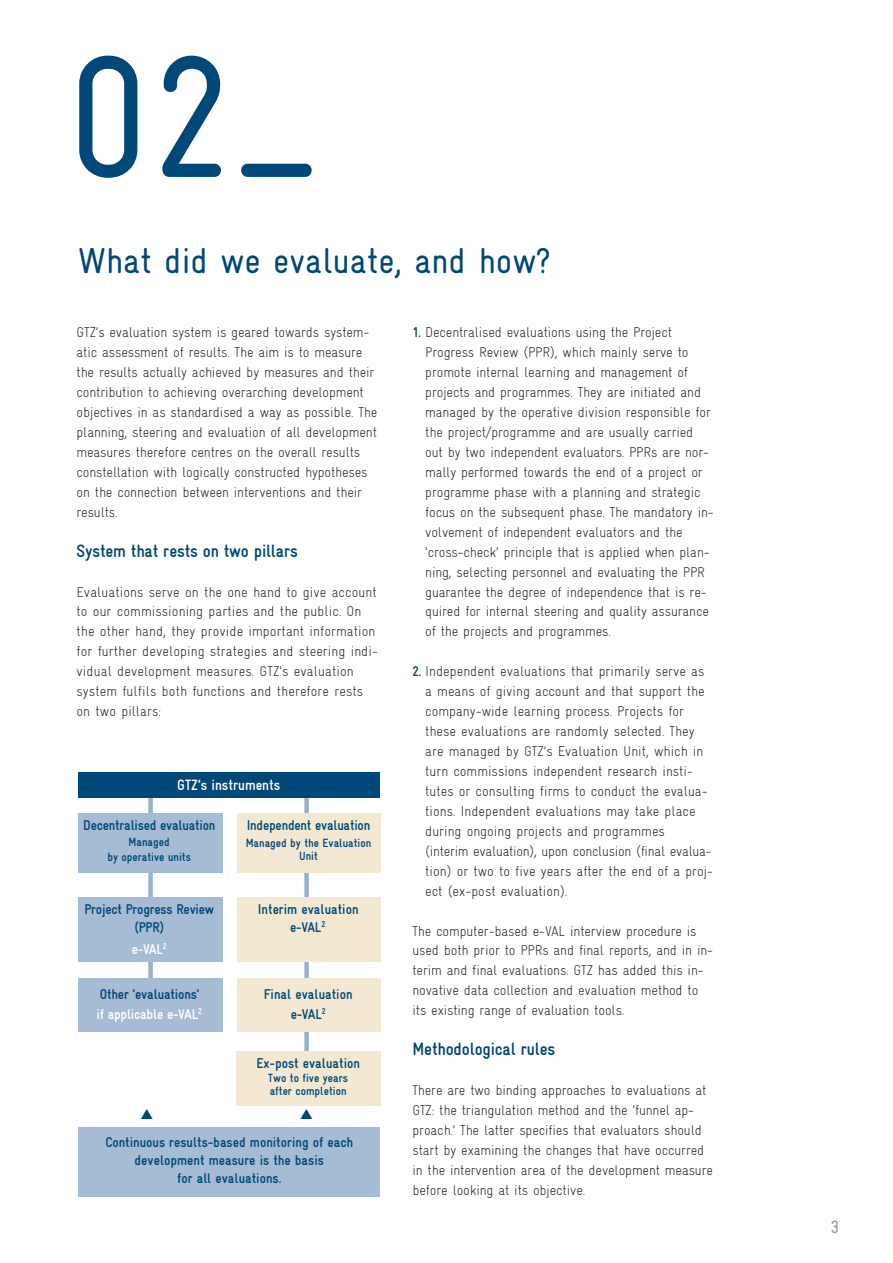
<style>
.page{position:relative;width:893px;height:1263px;background:#fff}
.page>*{position:absolute;margin:0;border:0;box-sizing:border-box;transform-origin:0 0}
.t1{font:condensed 174px "Gravur";color:#004877}
.t2{font:condensed 36px "Gravur";color:#004877}
.t3{font:700 condensed 18px "Gravur";letter-spacing:-.01em;color:#004877}
.t4{font:condensed 18px "Gravur";color:#939598}
.t5{font:700 condensed 15px "Gravur";color:#fff}
.t6{font:300 condensed 14.25px/20px "Gravur";letter-spacing:-.01em;color:#231f20}
.t7{font:700 condensed 14.25px/18px "Gravur";color:#004877;text-align:center}
.t8{font:700 condensed 14.25px "Gravur";letter-spacing:-.015em;color:#fff}
.t9{font:700 condensed 12px/13.5px "Gravur";color:#004877;text-align:center}
.s1{color:#fff}
.s2{font-weight:700;color:#004877}
</style>
<div class="page">
<div style="left:148px;top:791px;width:5px;height:200px;background:#97b1cd"></div>
<div style="left:304px;top:791px;width:5px;height:276px;background:#97b1cd"></div>
<div style="left:78px;top:813px;width:158px;height:60px;background:#a6bbd4"></div>
<div style="left:236px;top:813px;width:144px;height:60px;background:#f3e9d2"></div>
<div style="left:78px;top:772px;width:302px;height:26px;background:#004877"></div>
<div style="left:78px;top:897px;width:146px;height:65px;background:#a6bbd4"></div>
<div style="left:78px;top:1127px;width:302px;height:70px;background:#a6bbd4"></div>
<div style="left:236px;top:897px;width:144px;height:65px;background:#f3e9d2"></div>
<div style="left:236px;top:979px;width:144px;height:53px;background:#f3e9d2"></div>
<div style="left:78px;top:979px;width:146px;height:53px;background:#a6bbd4"></div>
<div style="left:236px;top:1051px;width:144px;height:54px;background:#f3e9d2"></div>
<div style="left:223px;top:804px;width:13px;height:242px;background:#fff"></div>
<h1 class="t1" style="left:67px;top:51px;width:507px">02_<span class="s1">06_</span></h1>
<h2 class="t2" style="left:78px;top:247px;width:474px">What did we evaluate, and how?</h2>
<p class="t6" style="left:77px;top:324px;width:302px">GTZ’s evaluation system is geared towards system&shy;atic assessment of results. The aim is to measure the results actually achieved by measures and their contribution to achieving overarching development objectives in as standardised a way as possible. The planning, steering and evaluation of all development measures therefore centres on the overall results constellation with logically constructed hypotheses on the connection between interventions and their results.</p>
<p class="t3" style="left:77px;top:544px;width:223px">System that rests on two pillars</p>
<p class="t6" style="left:77px;top:583px;width:303px">Evaluations serve on the one hand to give account to our commissioning parties and the public. On the other hand, they provide important information for further developing strategies and steering indi&shy;vidual development measures. GTZ’s evaluation system fulfils both functions and therefore rests on two pillars:</p>
<p class="t5" style="left:177px;top:779px;width:105px">GTZ’s instruments</p>
<p class="t7" style="left:83px;top:818px;width:134px">Decentralised evaluation</p>
<p class="t7" style="left:247px;top:818px;width:125px">Independent evaluation</p>
<p class="t9" style="left:107px;top:836px;width:85px;line-height:15px">Managed<br>by operative units</p>
<p class="t9" style="left:246px;top:837px;width:127px">Managed by the Evaluation<br>Unit</p>
<p class="t7" style="left:84px;top:902px;width:131px">Project Progress Review (PPR)</p>
<p class="t7" style="left:258px;top:902px;width:102px">Interim evaluation</p>
<p class="t7" style="left:290px;top:920px;width:37px">e-VAL<sup>2</sup></p>
<p class="t8" style="left:132px;top:944px;width:37px">e-VAL<sup>2</sup></p>
<p class="t7" style="left:100px;top:987px;width:101px">Other ‘evaluations’</p>
<p class="t7" style="left:264px;top:987px;width:90px">Final evaluation</p>
<p class="t8" style="left:97px;top:1009px;width:107px">if applicable e-VAL<sup>2</sup></p>
<p class="t7" style="left:291px;top:1007px;width:37px">e-VAL<sup>2</sup></p>
<p class="t7" style="left:256px;top:1056px;width:105px">Ex-post evaluation</p>
<p class="t9" style="left:268px;top:1072px;width:81px;text-align:left">Two to five years after completion</p>
<p class="t7" style="left:105px;top:1135px;width:249px">Continuous results-based monitoring of each development measure is the basis<br>for all evaluations.</p>
<p class="t6" style="left:425px;top:324px;width:290px;text-indent:-13px"><span class="s2">1.</span> Decentralised evaluations using the Project Progress Review (PPR), which mainly serve to promote internal learning and management of projects and programmes. They are initiated and managed by the operative division responsible for the project/programme and are usually carried out by two independent evaluators. PPRs are nor&shy;mally performed towards the end of a project or programme phase with a planning and strategic focus on the subsequent phase. The mandatory in&shy;volvement of independent evaluators and the ‘cross-check’ principle that is applied when plan&shy;ning, selecting personnel and evaluating the PPR guarantee the degree of independence that is re&shy;quired for internal steering and quality assurance of the projects and programmes.</p>
<p class="t6" style="left:425px;top:663px;width:289px;text-indent:-13px"><span class="s2">2.</span> Independent evaluations that primarily serve as a means of giving account and that support the company-wide learning process. Projects for these evaluations are randomly selected. They are managed by GTZ’s Evaluation Unit, which in turn commissions independent research insti&shy;tutes or consulting firms to conduct the evalua&shy;tions. Independent evaluations may take place during ongoing projects and programmes<br>(interim evaluation), upon conclusion (final evalua&shy;tion) or two to five years after the end of a proj&shy;ect (ex-post evaluation).</p>
<p class="t6" style="left:412px;top:922px;width:302px">The computer-based e-VAL interview procedure is used both prior to PPRs and final reports, and in in&shy;terim and final evaluations. GTZ has added this in&shy;novative data collection and evaluation method to its existing range of evaluation tools.</p>
<p class="t3" style="left:412px;top:1042px;width:144px">Methodological rules</p>
<p class="t6" style="left:412px;top:1082px;width:302px">There are two binding approaches to evaluations at GTZ: the triangulation method and the ‘funnel ap&shy;proach.’ The latter specifies that evaluators should start by examining the changes that have occurred in the intervention area of the development measure before looking at its objective.</p>
<p class="t4" style="left:830px;top:1220px;width:10px">3</p>
</div>
